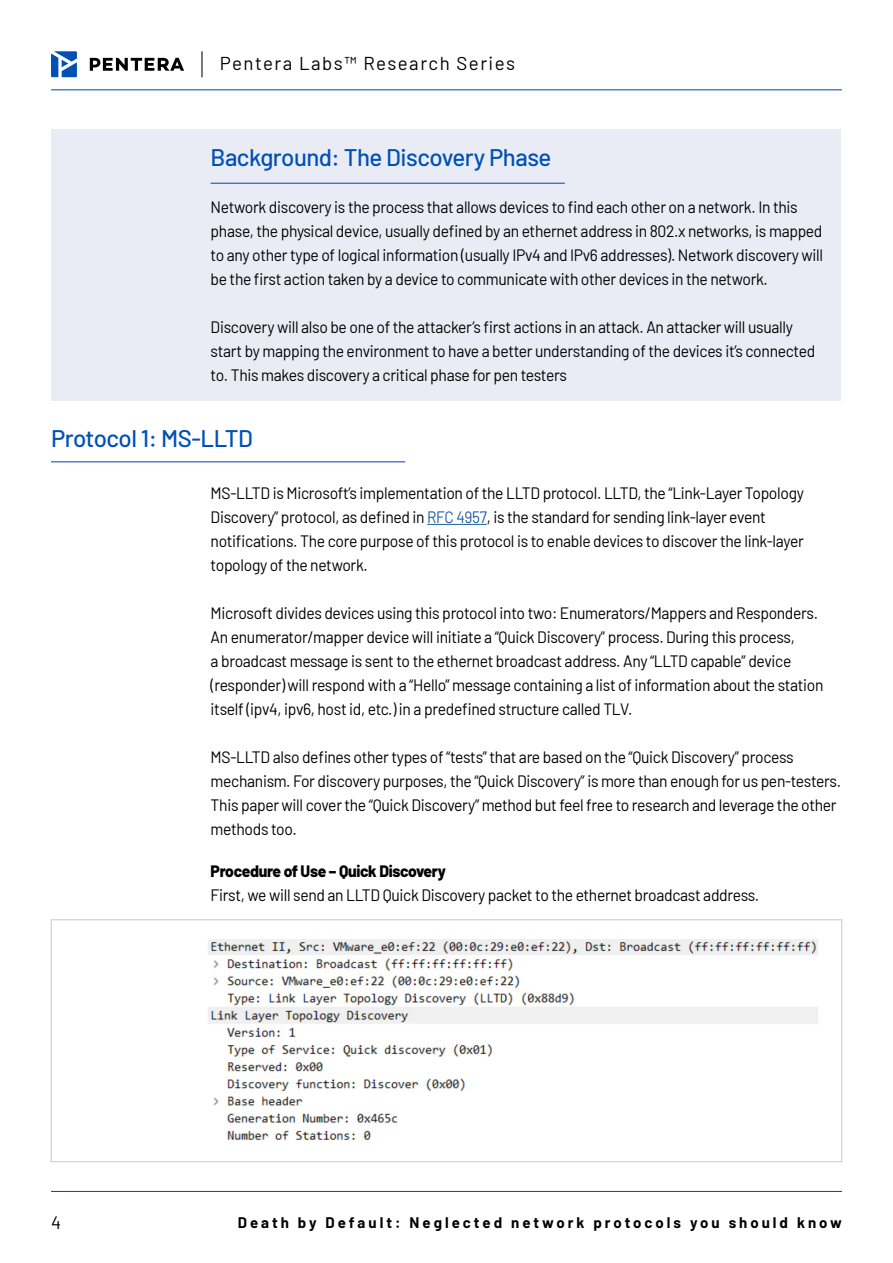
<style>
.page{position:relative;width:893px;height:1263px;background:#fff}
.page>*{position:absolute;margin:0;border:0;box-sizing:border-box;transform-origin:0 0}
.t1{font:500 24px "Barlow";letter-spacing:-.02em;color:#0050b5}
.t2{font:18.6px "Barlow";letter-spacing:.08em;color:#000}
.t3{font:18px "Barlow";color:#000}
.t4{font:16.5px/24px "Barlow";letter-spacing:-.02em;color:#000101;scale:.95 1}
.t5{font:800 16.5px "Barlow";letter-spacing:-.02em;color:#000101;scale:.95 1}
.t6{font:700 15px "Barlow";letter-spacing:.2em;color:#000101}
.s1{color:#215e9e}
</style>
<div class="page">
<div style="left:52px;top:129px;width:789px;height:272px;background:#eaecf5"></div>
<div style="left:51px;top:919px;width:791px;height:243px;border:1px solid #c7c8ca"></div>
<hr style="left:51px;top:1191px;width:791px;height:1px;background:#0050b5">
<hr style="left:51px;top:89px;width:791px;height:1px;background:#0050b5">
<svg style="left:90px;top:58px;width:94px;height:13px"></svg>
<svg style="left:51px;top:51px;width:26px;height:26px"></svg>
<svg style="left:201px;top:51px;width:1px;height:26px"></svg>
<hr style="left:211px;top:183px;width:354px;height:1px;background:#0050b5">
<hr style="left:427px;top:524px;width:60px;height:1px;background:#215e9e">
<hr style="left:51px;top:461px;width:354px;height:1px;background:#0050b5">
<img style="left:208px;top:939px;width:610px;height:201px">
<p class="t2" style="left:220px;top:49px;width:297px">Pentera Labs™ Research Series</p>
<h1 class="t1" style="left:211px;top:140px;width:342px">Background: The Discovery Phase</h1>
<p class="t4" style="left:211px;top:194px;width:646px">Network discovery is the process that allows devices to find each other on a network. In this phase, the physical device, usually defined by an ethernet address in 802.x networks, is mapped to any other type of logical information (usually IPv4 and IPv6 addresses). Network discovery will be the first action taken by a device to communicate with other devices in the network.</p>
<p class="t4" style="left:211px;top:314px;width:638px">Discovery will also be one of the attacker’s first actions in an attack. An attacker will usually start by mapping the environment to have a better understanding of the devices it’s connected to. This makes discovery a critical phase for pen testers</p>
<h1 class="t1" style="left:51px;top:421px;width:203px">Protocol 1: MS-LLTD</h1>
<p class="t4" style="left:211px;top:480px;width:626px">MS-LLTD is Microsoft’s implementation of the LLTD protocol. LLTD, the “Link-Layer Topology Discovery” protocol, as defined in <span class="s1">RFC 4957</span>, is the standard for sending link-layer event notifications. The core purpose of this protocol is to enable devices to discover the link-layer topology of the network.</p>
<p class="t4" style="left:211px;top:600px;width:647px">Microsoft divides devices using this protocol into two: Enumerators/Mappers and Responders.<br>An enumerator/mapper device will initiate a “Quick Discovery” process. During this process,<br>a broadcast message is sent to the ethernet broadcast address. Any “LLTD capable” device (responder) will respond with a “Hello” message containing a list of information about the station itself (ipv4, ipv6, host id, etc.) in a predefined structure called TLV.</p>
<p class="t4" style="left:211px;top:744px;width:665px">MS-LLTD also defines other types of “tests” that are based on the “Quick Discovery” process mechanism. For discovery purposes, the “Quick Discovery” is more than enough for us pen-testers.<br>This paper will cover the “Quick Discovery” method but feel free to research and leverage the other methods too.</p>
<p class="t3" style="left:51px;top:1210px;width:11px">4</p>
<p class="t5" style="left:211px;top:858px;width:249px">Procedure of Use – Quick Discovery</p>
<p class="t4" style="left:211px;top:881px;width:579px">First, we will send an LLTD Quick Discovery packet to the ethernet broadcast address.</p>
<p class="t6" style="left:238px;top:1212px;width:606px">Death by Default: Neglected network protocols you should know</p>
</div>
